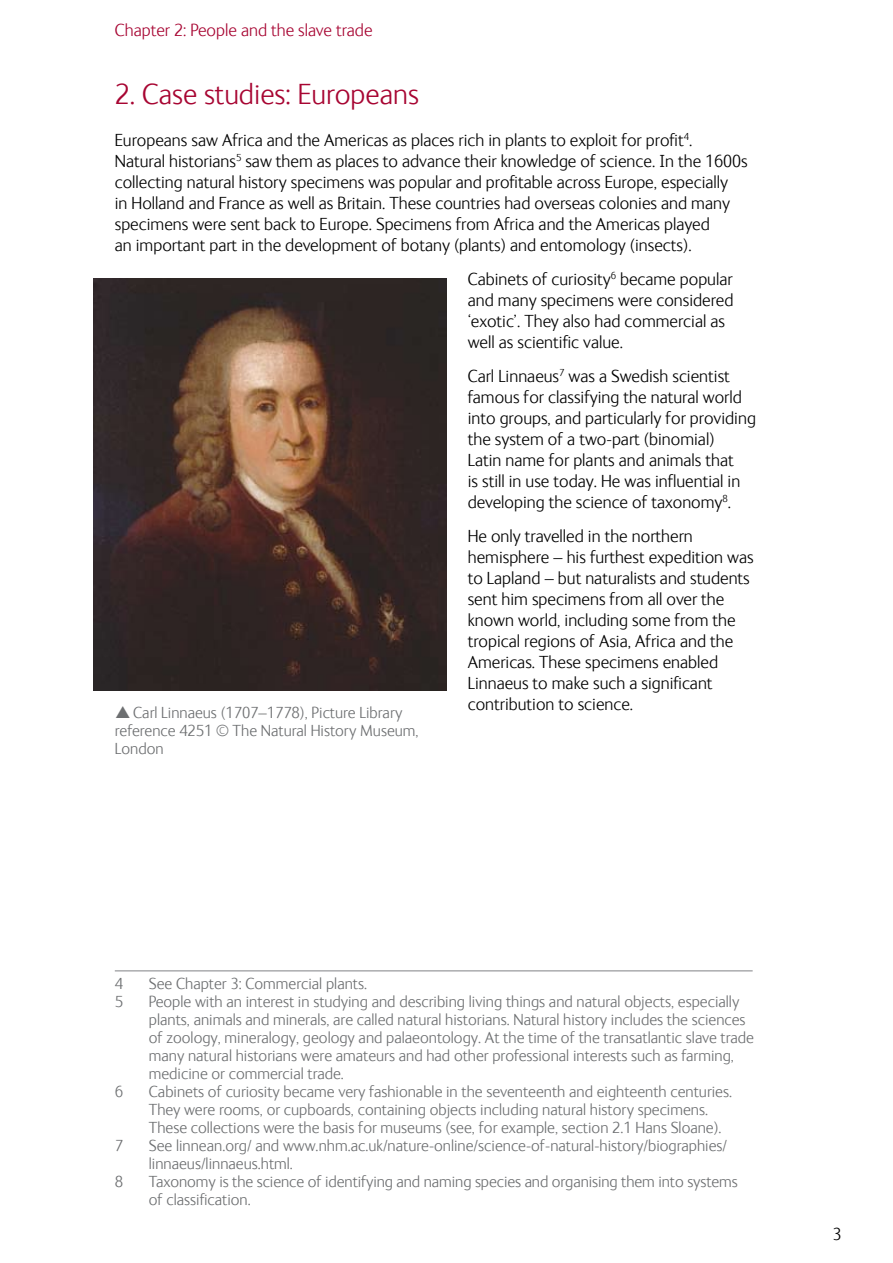
<style>
.page{position:relative;width:893px;height:1263px;background:#fff}
.page>*{position:absolute;margin:0;border:0;box-sizing:border-box;transform-origin:0 0}
.t1{font:300 30px "NHM Ingrid";color:#a70532}
.t2{font:300 18px/21px "NHM Ingrid";color:#000}
.t3{font:300 18px "NHM Ingrid";color:#a70532}
.t4{font:300 16.5px/18px "NHM Ingrid";color:#6d6f71}
</style>
<div class="page">
<hr style="left:115px;top:970px;width:638px;height:1px;background:#808285">
<img style="left:94px;top:279px;width:352px;height:411px">
<p class="t3" style="left:115px;top:21px;width:259px">Chapter 2: People and the slave trade</p>
<h1 class="t1" style="left:115px;top:79px;width:306px">2. Case studies: Europeans</h1>
<p class="t2" style="left:115px;top:130px;width:634px">Europeans saw Africa and the Americas as places rich in plants to exploit for profit<sup>4</sup>.<br>Natural historians<sup>5</sup> saw them as places to advance their knowledge of science. In the 1600s collecting natural history specimens was popular and profitable across Europe, especially<br>in Holland and France as well as Britain. These countries had overseas colonies and many specimens were sent back to Europe. Specimens from Africa and the Americas played<br>an important part in the development of botany (plants) and entomology (insects).</p>
<p class="t2" style="left:468px;top:269px;width:267px">Cabinets of curiosity<sup>6</sup> became popular and many specimens were considered ‘exotic’. They also had commercial as well as scientific value.</p>
<p class="t2" style="left:468px;top:366px;width:290px">Carl Linnaeus<sup>7</sup> was a Swedish scientist famous for classifying the natural world into groups, and particularly for providing the system of a two-part (binomial)<br>Latin name for plants and animals that<br>is still in use today. He was influential in developing the science of taxonomy<sup>8</sup>.</p>
<p class="t2" style="left:468px;top:526px;width:287px">He only travelled in the northern hemisphere – his furthest expedition was to Lapland – but naturalists and students sent him specimens from all over the known world, including some from the tropical regions of Asia, Africa and the Americas. These specimens enabled Linnaeus to make such a significant contribution to science.</p>
<p class="t4" style="left:115px;top:704px;width:305px;text-indent:18px">Carl Linnaeus (1707–1778), Picture Library reference 4251 © The Natural History Museum,<br>London</p>
<p class="t4" style="left:115px;top:975px;width:10px">4</p>
<p class="t4" style="left:149px;top:975px;width:220px">See Chapter 3: Commercial plants.</p>
<p class="t4" style="left:115px;top:993px;width:10px">5</p>
<p class="t4" style="left:149px;top:993px;width:607px">People with an interest in studying and describing living things and natural objects, especially plants, animals and minerals, are called natural historians. Natural history includes the sciences of zoology, mineralogy, geology and palaeontology. At the time of the transatlantic slave trade many natural historians were amateurs and had other professional interests such as farming, medicine or commercial trade.</p>
<p class="t4" style="left:115px;top:1083px;width:10px">6</p>
<p class="t4" style="left:149px;top:1083px;width:585px">Cabinets of curiosity became very fashionable in the seventeenth and eighteenth centuries.<br>They were rooms, or cupboards, containing objects including natural history specimens.<br>These collections were the basis for museums (see, for example, section 2.1 Hans Sloane).</p>
<p class="t4" style="left:115px;top:1137px;width:10px">7</p>
<p class="t4" style="left:149px;top:1137px;width:580px">See linnean.org/ and www.nhm.ac.uk/nature-online/science-of-natural-history/biographies/ linnaeus/linnaeus.html.</p>
<p class="t4" style="left:115px;top:1173px;width:10px">8</p>
<p class="t4" style="left:149px;top:1173px;width:590px">Taxonomy is the science of identifying and naming species and organising them into systems of classification.</p>
<p class="t2" style="left:832px;top:1224px;width:10px">3</p>
</div>
